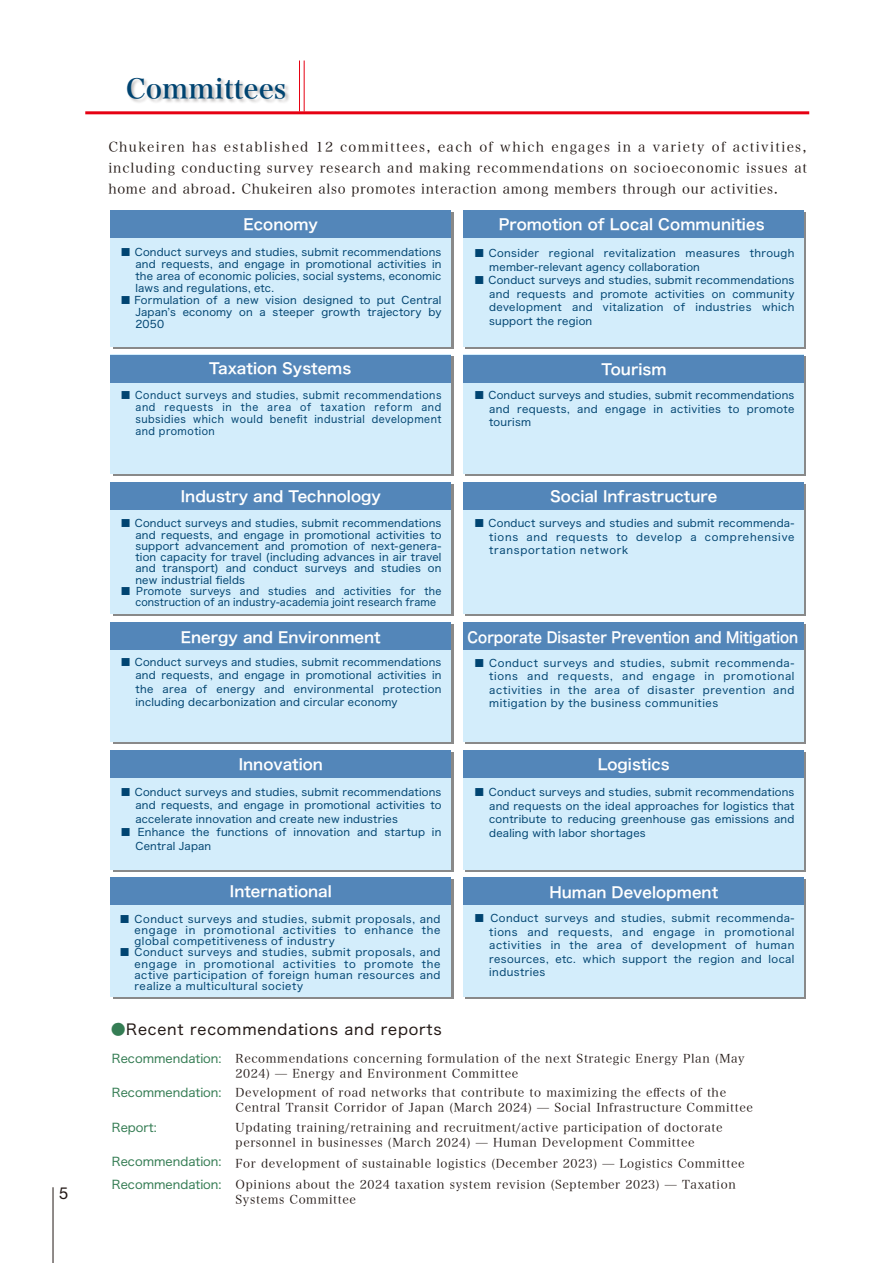
<style>
.page{position:relative;width:893px;height:1263px;background:#fff}
.page>*{position:absolute;margin:0;border:0;box-sizing:border-box;transform-origin:0 0}
.t1{font:27px "Hira Min Pro W6";color:#004471}
.t2{font:16.5px "Helvetica Neue";color:#221815}
.t3{font:15px "Hiragino Sans W6";color:#fff}
.t4{font:15px "Hiragino Sans W6";color:#fff;scale:.9 1}
.t5{font:15px "Hiragino Sans W4";letter-spacing:.05em;color:#221815}
.t6{font:13.5px/21px "Hira Min Pro W3";letter-spacing:.05em;color:#221815;text-align:justify}
.t7{font:12px/15px "Hira Min Pro W3";letter-spacing:.05em;color:#221815}
.t8{font:12px/22.5px "Hiragino Sans W4";color:#357d54}
.t9{font:10.5px/13.5px "Hiragino Sans W4";letter-spacing:.025em;color:#004471;text-align:justify}
.s1{color:#357d54}
</style>
<div class="page">
<hr style="left:299px;top:61px;width:1px;height:50px;background:#e60012">
<hr style="left:304px;top:61px;width:1px;height:50px;background:#e60012">
<hr style="left:85px;top:111px;width:724px;height:3px;background:#e60012">
<img style="left:124px;top:79px;width:169px;height:36px">
<hr style="left:53px;top:1187px;width:1px;height:76px;background:#221815">
<svg style="left:113px;top:212px;width:340px;height:136px"></svg>
<div style="left:111px;top:210px;width:340px;height:136px;background:#d3edfb"></div>
<svg style="left:466px;top:212px;width:340px;height:136px"></svg>
<div style="left:464px;top:210px;width:340px;height:136px;background:#d3edfb"></div>
<div style="left:113px;top:357px;width:340px;height:119px;background:#898989"></div>
<div style="left:111px;top:355px;width:340px;height:119px;background:#d3edfb"></div>
<div style="left:111px;top:355px;width:340px;height:28px;background:#5386b9"></div>
<div style="left:466px;top:357px;width:340px;height:119px;background:#898989"></div>
<div style="left:464px;top:355px;width:340px;height:119px;background:#d3edfb"></div>
<div style="left:464px;top:355px;width:340px;height:28px;background:#5386b9"></div>
<div style="left:113px;top:484px;width:340px;height:132px;background:#898989"></div>
<div style="left:111px;top:482px;width:340px;height:132px;background:#d3edfb"></div>
<div style="left:466px;top:484px;width:340px;height:132px;background:#898989"></div>
<div style="left:464px;top:482px;width:340px;height:132px;background:#d3edfb"></div>
<div style="left:464px;top:482px;width:340px;height:28px;background:#5386b9"></div>
<div style="left:113px;top:625px;width:340px;height:119px;background:#898989"></div>
<div style="left:111px;top:623px;width:340px;height:119px;background:#d3edfb"></div>
<div style="left:466px;top:625px;width:340px;height:119px;background:#898989"></div>
<div style="left:464px;top:623px;width:340px;height:119px;background:#d3edfb"></div>
<div style="left:464px;top:623px;width:340px;height:27px;background:#5386b9"></div>
<div style="left:113px;top:752px;width:340px;height:119px;background:linear-gradient(to bottom,#898989,#898989)"></div>
<div style="left:111px;top:750px;width:340px;height:119px;background:#d3edfb"></div>
<div style="left:466px;top:752px;width:340px;height:119px;background:linear-gradient(to bottom,#898989,#898989)"></div>
<div style="left:464px;top:750px;width:340px;height:119px;background:#d3edfb"></div>
<div style="left:464px;top:750px;width:340px;height:28px;background:#5386b9"></div>
<div style="left:113px;top:880px;width:340px;height:119px;background:#898989"></div>
<div style="left:111px;top:878px;width:340px;height:119px;background:#d3edfb"></div>
<div style="left:466px;top:880px;width:340px;height:119px;background:#898989"></div>
<div style="left:464px;top:878px;width:340px;height:119px;background:#d3edfb"></div>
<div style="left:111px;top:210px;width:340px;height:28px;background:#5386b9"></div>
<div style="left:464px;top:210px;width:340px;height:28px;background:#5386b9"></div>
<div style="left:111px;top:482px;width:340px;height:28px;background:#5386b9"></div>
<div style="left:111px;top:623px;width:340px;height:27px;background:#5386b9"></div>
<div style="left:111px;top:750px;width:340px;height:28px;background:#5386b9"></div>
<div style="left:111px;top:878px;width:340px;height:27px;background:#5386b9"></div>
<div style="left:464px;top:878px;width:340px;height:27px;background:#5386b9"></div>
<h2 class="t2" style="left:59px;top:1183px;width:11px">5</h2>
<h1 class="t1" style="left:126px;top:65px;width:162px">Committees</h1>
<p class="t6" style="left:108px;top:135px;width:700px">Chukeiren has established 12 committees, each of which engages in a variety of activities, including conducting survey research and making recommendations on socioeconomic issues at home and abroad. Chukeiren also promotes interaction among members through our activities.</p>
<h3 class="t3" style="left:244px;top:211px;width:76px">Economy</h3>
<h3 class="t3" style="left:499px;top:210px;width:267px">Promotion of Local Communities</h3>
<p class="t9" style="left:135px;top:246px;width:307px;line-height:12px;text-indent:-15px">■ Conduct surveys and studies, submit recommendations and requests, and engage in promotional activities in the area of economic policies, social systems, economic laws and regulations, etc.</p>
<p class="t9" style="left:135px;top:294px;width:307px;line-height:12px;text-indent:-15px">■ Formulation of a new vision designed to put Central Japanʼs economy on a steeper growth trajectory by 2050</p>
<p class="t9" style="left:489px;top:246px;width:307px;text-indent:-15px">■ Consider regional revitalization measures through member-relevant agency collaboration</p>
<p class="t9" style="left:489px;top:273px;width:307px;text-indent:-15px">■ Conduct surveys and studies, submit recommendations and requests and promote activities on community development and vitalization of industries which support the region</p>
<h3 class="t3" style="left:209px;top:355px;width:144px">Taxation Systems</h3>
<h3 class="t3" style="left:602px;top:356px;width:66px">Tourism</h3>
<p class="t9" style="left:135px;top:388px;width:307px;line-height:12px;text-indent:-15px">■ Conduct surveys and studies, submit recommendations and requests in the area of taxation reform and subsidies which would benefit industrial development and promotion</p>
<p class="t9" style="left:489px;top:388px;width:307px;text-indent:-15px">■ Conduct surveys and studies, submit recommendations and requests, and engage in activities to promote tourism</p>
<h3 class="t3" style="left:181px;top:482px;width:201px">Industry and Technology</h3>
<h3 class="t3" style="left:550px;top:482px;width:169px">Social Infrastructure</h3>
<p class="t9" style="left:135px;top:517px;width:307px;line-height:11.2px;text-indent:-15px">■ Conduct surveys and studies, submit recommendations and requests, and engage in promotional activities to support advancement and promotion of next-genera&shy;tion capacity for travel (including advances in air travel and transport) and conduct surveys and studies on new industrial fields</p>
<p class="t9" style="left:135px;top:585px;width:307px;line-height:11.2px;text-indent:-15px">■ Promote surveys and studies and activities for the construction of an industry-academia joint research frame</p>
<p class="t9" style="left:489px;top:516px;width:307px;text-indent:-15px">■ Conduct surveys and studies and submit recommenda&shy;tions and requests to develop a comprehensive transportation network</p>
<h3 class="t3" style="left:181px;top:623px;width:201px">Energy and Environment</h3>
<h3 class="t4" style="left:468px;top:623px;width:369px">Corporate Disaster Prevention and Mitigation</h3>
<p class="t9" style="left:135px;top:654px;width:307px;text-indent:-15px">■ Conduct surveys and studies, submit recommendations and requests, and engage in promotional activities in the area of energy and environmental protection including decarbonization and circular economy</p>
<p class="t9" style="left:489px;top:655px;width:307px;text-indent:-15px">■ Conduct surveys and studies, submit recommenda&shy;tions and requests, and engage in promotional activities in the area of disaster prevention and mitigation by the business communities</p>
<h3 class="t3" style="left:239px;top:751px;width:86px">Innovation</h3>
<h3 class="t3" style="left:598px;top:751px;width:73px">Logistics</h3>
<p class="t9" style="left:135px;top:784px;width:307px;text-indent:-15px">■ Conduct surveys and studies, submit recommendations and requests, and engage in promotional activities to accelerate innovation and create new industries</p>
<p class="t9" style="left:135px;top:825px;width:307px;text-indent:-15px">■ Enhance the functions of innovation and startup in<br>Central Japan</p>
<p class="t9" style="left:489px;top:785px;width:307px;text-indent:-15px">■ Conduct surveys and studies, submit recommendations and requests on the ideal approaches for logistics that contribute to reducing greenhouse gas emissions and dealing with labor shortages</p>
<h3 class="t3" style="left:230px;top:877px;width:103px">International</h3>
<h3 class="t3" style="left:549px;top:878px;width:170px">Human Development</h3>
<p class="t9" style="left:135px;top:912px;width:307px;line-height:11.2px;text-indent:-15px">■ Conduct surveys and studies, submit proposals, and engage in promotional activities to enhance the global competitiveness of industry</p>
<p class="t9" style="left:135px;top:946px;width:307px;line-height:11.2px;text-indent:-15px">■ Conduct surveys and studies, submit proposals, and engage in promotional activities to promote the active participation of foreign human resources and realize a multicultural society</p>
<h3 class="t5" style="left:111px;top:1016px;width:332px"><span class="s1">●</span>Recent recommendations and reports</h3>
<p class="t9" style="left:489px;top:911px;width:307px;text-indent:-15px">■ Conduct surveys and studies, submit recommenda&shy;tions and requests, and engage in promotional activities in the area of development of human resources, etc. which support the region and local industries</p>
<p class="t8" style="left:112px;top:1046px;width:111px">Recommendation:</p>
<p class="t8" style="left:112px;top:1080px;width:111px">Recommendation:</p>
<p class="t8" style="left:112px;top:1115px;width:46px">Report:</p>
<p class="t8" style="left:112px;top:1149px;width:111px">Recommendation:<br>Recommendation:</p>
<p class="t7" style="left:236px;top:1049px;width:511px">Recommendations concerning formulation of the next Strategic Energy Plan (May<br>2024) ̶ Energy and Environment Committee</p>
<p class="t7" style="left:236px;top:1084px;width:519px">Development of road networks that contribute to maximizing the effects of the<br>Central Transit Corridor of Japan (March 2024) ̶ Social Infrastructure Committee</p>
<p class="t7" style="left:236px;top:1118px;width:488px">Updating training/retraining and recruitment/active participation of doctorate personnel in businesses (March 2024) ̶ Human Development Committee</p>
<p class="t7" style="left:236px;top:1151px;width:510px;line-height:21px">For development of sustainable logistics (December 2023) ̶ Logistics Committee<br>Opinions about the 2024 taxation system revision (September 2023) ̶ Taxation</p>
<p class="t7" style="left:236px;top:1190px;width:122px">Systems Committee</p>
</div>
